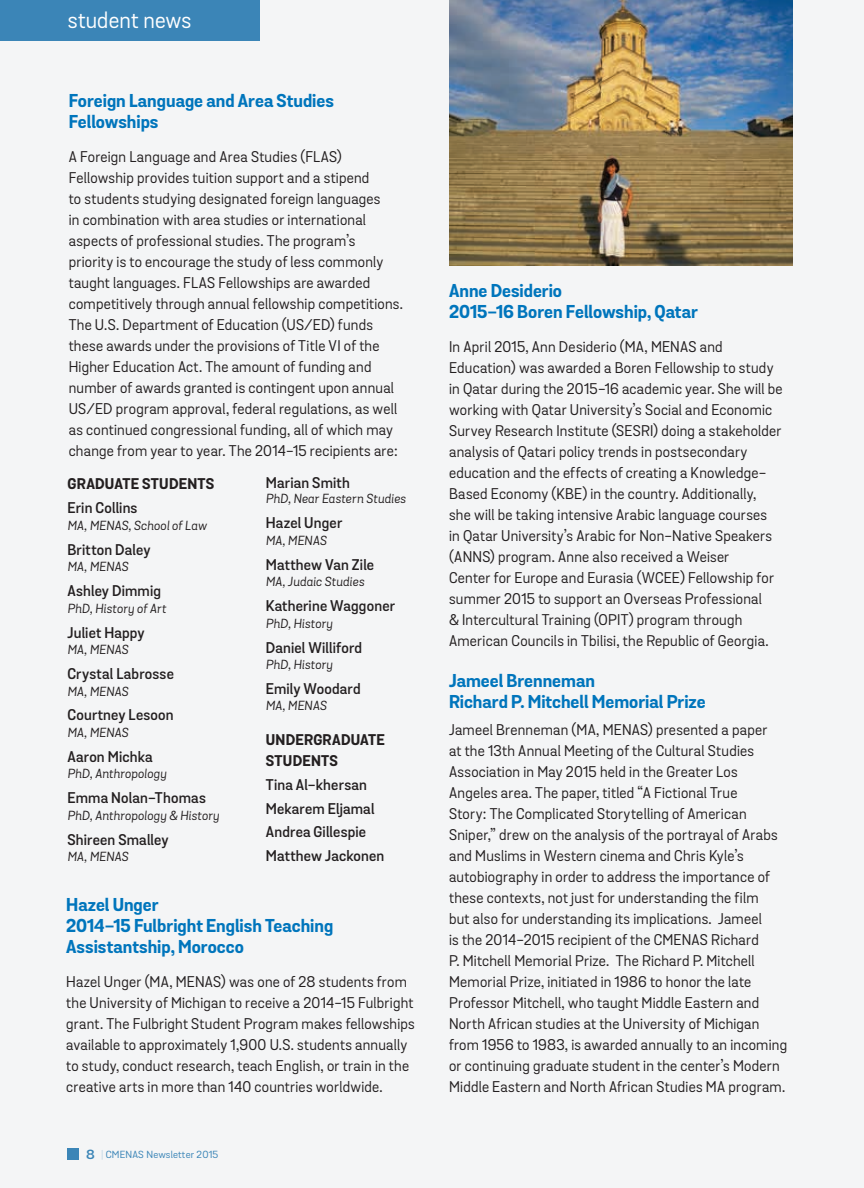
<style>
.page{position:relative;width:864px;height:1188px;background:#f4f5f6}
.page>*{position:absolute;margin:0;border:0;box-sizing:border-box;transform-origin:0 0}
.t1{font:22.5px "Grota Sans";letter-spacing:.01em;color:#fff}
.t2{font:700 18px/21px "Grota Sans";color:#0075bc}
.t3{font:15px/21px "Grota Sans";letter-spacing:.015em;color:#231f20}
.t4{font:600 15px/23.9px "Grota Sans";letter-spacing:.01em;color:#231f20}
.t5{font:700 15px/21px "Grota Sans";letter-spacing:.015em;color:#231f20}
.t6{font:italic 12.75px "Grota Sans";letter-spacing:.015em;color:#231f20}
.t7{font:10.05px "Grota Sans";letter-spacing:.02em;color:#3b85b7;scale:1.05 1}
.s1{font-weight:600;font-size:12.9px}
.s2{font-weight:100}
</style>
<div class="page">
<div style="left:68px;top:1148px;width:11px;height:12px;background:#3b85b7"></div>
<img style="left:449px;top:0;width:344px;height:266px">
<div style="left:0;top:0;width:259px;height:41px;background:#3b85b7"></div>
<h1 class="t1" style="left:68px;top:7px;width:125px">student news</h1>
<p class="t2" style="left:69px;top:91px;width:267px">Foreign Language and Area Studies<br>Fellowships</p>
<p class="t3" style="left:69px;top:147px;width:336px">A Foreign Language and Area Studies (FLAS)<br>Fellowship provides tuition support and a stipend<br>to students studying designated foreign languages<br>in combination with area studies or international aspects of professional studies. The program’s priority is to encourage the study of less commonly taught languages. FLAS Fellowships are awarded competitively through annual fellowship competitions.<br>The U.S. Department of Education (US/ED) funds these awards under the provisions of Title VI of the Higher Education Act. The amount of funding and number of awards granted is contingent upon annual US/ED program approval, federal regulations, as well as continued congressional funding, all of which may change from year to year. The 2014-15 recipients are:</p>
<p class="t5" style="left:68px;top:474px;width:148px">GRADUATE STUDENTS</p>
<p class="t4" style="left:68px;top:497px;width:71px">Erin Collins</p>
<p class="t6" style="left:68px;top:518px;width:141px">MA, MENAS, School of Law</p>
<p class="t4" style="left:68px;top:538px;width:85px">Britton Daley</p>
<p class="t6" style="left:68px;top:559px;width:62px">MA, MENAS</p>
<p class="t4" style="left:68px;top:580px;width:95px">Ashley Dimmig</p>
<p class="t6" style="left:68px;top:601px;width:100px">PhD, History of Art</p>
<p class="t4" style="left:68px;top:621px;width:79px">Juliet Happy</p>
<p class="t6" style="left:68px;top:642px;width:62px">MA, MENAS</p>
<p class="t4" style="left:68px;top:663px;width:108px">Crystal Labrosse</p>
<p class="t6" style="left:68px;top:683px;width:62px">MA, MENAS</p>
<p class="t4" style="left:68px;top:704px;width:108px">Courtney Lesoon</p>
<p class="t6" style="left:68px;top:725px;width:62px">MA, MENAS</p>
<p class="t4" style="left:68px;top:745px;width:87px">Aaron Michka</p>
<p class="t6" style="left:68px;top:766px;width:100px">PhD, Anthropology</p>
<p class="t4" style="left:68px;top:787px;width:140px">Emma Nolan-Thomas</p>
<p class="t6" style="left:68px;top:808px;width:153px">PhD, Anthropology &amp; History</p>
<p class="t4" style="left:68px;top:828px;width:103px">Shireen Smalley</p>
<p class="t6" style="left:68px;top:849px;width:62px">MA, MENAS</p>
<p class="t4" style="left:266px;top:472px;width:85px">Marian Smith</p>
<p class="t6" style="left:266px;top:491px;width:142px">PhD, Near Eastern Studies</p>
<p class="t4" style="left:266px;top:512px;width:78px">Hazel Unger</p>
<p class="t6" style="left:266px;top:533px;width:62px">MA, MENAS</p>
<p class="t4" style="left:266px;top:553px;width:110px">Matthew Van Zile</p>
<p class="t6" style="left:266px;top:574px;width:100px">MA, Judaic Studies</p>
<p class="t4" style="left:266px;top:595px;width:131px">Katherine Waggoner</p>
<p class="t6" style="left:266px;top:615px;width:68px">PhD, History</p>
<p class="t4" style="left:266px;top:636px;width:98px">Daniel Williford</p>
<p class="t6" style="left:266px;top:657px;width:68px">PhD, History</p>
<p class="t4" style="left:266px;top:677px;width:96px">Emily Woodard</p>
<p class="t6" style="left:266px;top:698px;width:62px">MA, MENAS</p>
<p class="t5" style="left:266px;top:730px;width:121px">UNDERGRADUATE<br>STUDENTS</p>
<p class="t4" style="left:266px;top:773px;width:120px">Tina Al-khersan<br>Mekarem Eljamal<br>Andrea Gillespie<br>Matthew Jackonen</p>
<p class="t2" style="left:66px;top:895px;width:269px">Hazel Unger<br>2014-15 Fulbright English Teaching<br>Assistantship, Morocco</p>
<p class="t3" style="left:66px;top:972px;width:350px">Hazel Unger (MA, MENAS) was one of 28 students from the University of Michigan to receive a 2014-15 Fulbright grant. The Fulbright Student Program makes fellowships available to approximately 1,900 U.S. students annually to study, conduct research, teach English, or train in the creative arts in more than 140 countries worldwide.</p>
<p class="t7" style="left:86px;top:1149px;width:127px"><span class="s1">8</span> <span class="s2">|</span> CMENAS Newsletter 2015</p>
<p class="t2" style="left:449px;top:281px;width:250px">Anne Desiderio<br>2015-16 Boren Fellowship, Qatar</p>
<p class="t3" style="left:449px;top:337px;width:335px">In April 2015, Ann Desiderio (MA, MENAS and Education) was awarded a Boren Fellowship to study in Qatar during the 2015-16 academic year. She will be working with Qatar University’s Social and Economic Survey Research Institute (SESRI) doing a stakeholder analysis of Qatari policy trends in postsecondary education and the effects of creating a Knowledge-Based Economy (KBE) in the country. Additionally,<br>she will be taking intensive Arabic language courses<br>in Qatar University’s Arabic for Non-Native Speakers (ANNS) program. Anne also received a Weiser<br>Center for Europe and Eurasia (WCEE) Fellowship for summer 2015 to support an Overseas Professional<br>&amp; Intercultural Training (OPIT) program through American Councils in Tbilisi, the Republic of Georgia.</p>
<p class="t2" style="left:449px;top:671px;width:258px">Jameel Brenneman<br>Richard P. Mitchell Memorial Prize</p>
<p class="t3" style="left:449px;top:720px;width:340px">Jameel Brenneman (MA, MENAS) presented a paper<br>at the 13th Annual Meeting of the Cultural Studies Association in May 2015 held in the Greater Los Angeles area. The paper, titled “A Fictional True<br>Story: The Complicated Storytelling of American Sniper,” drew on the analysis of the portrayal of Arabs and Muslims in Western cinema and Chris Kyle’s autobiography in order to address the importance of these contexts, not just for understanding the film<br>but also for understanding its implications. Jameel<br>is the 2014-2015 recipient of the CMENAS Richard<br>P. Mitchell Memorial Prize. The Richard P. Mitchell Memorial Prize, initiated in 1986 to honor the late Professor Mitchell, who taught Middle Eastern and North African studies at the University of Michigan from 1956 to 1983, is awarded annually to an incoming or continuing graduate student in the center’s Modern Middle Eastern and North African Studies MA program.</p>
</div>
